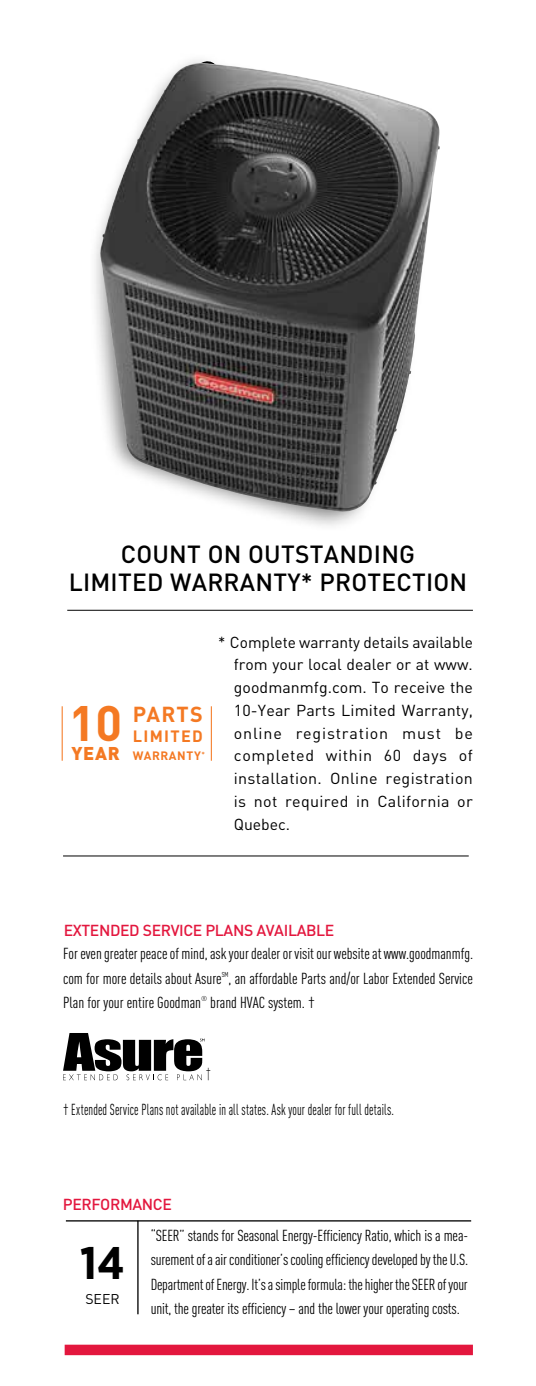
<style>
.page{position:relative;width:536px;height:1386px;background:#fff}
.page>*{position:absolute;margin:0;border:0;box-sizing:border-box;transform-origin:0 0}
.t1{font:700 49.18px "DIN Pro";color:#f47923}
.t2{font:700 45.5px "Gotham Narrow";color:#000}
.t3{font:500 24.5px/28.9px "DIN Pro";letter-spacing:.01em;color:#000;text-align:center}
.t4{font:700 21.53px "DIN Pro";letter-spacing:.055em;color:#f47923}
.t5{font:900 18.38px "DIN Pro";color:#f47923}
.t6{font:700 16.28px "DIN Pro";letter-spacing:.085em;color:#f47923}
.t7{font:condensed 15.75px/24.5px "DIN Pro";color:#000;text-align:justify}
.t8{font:15.75px/22.8px "DIN Pro";letter-spacing:.02em;color:#000;text-align:justify}
.t9{font:condensed 15.75px "DIN Pro";color:#000;scale:.8 1}
.t10{font:500 15.75px "DIN Pro";letter-spacing:-.025em;color:#e3173e}
.t11{font:300 15.75px "Source Sans Pro";color:#000;scale:.8 1}
.t12{font:14px "DIN Pro";color:#000}
.t13{font:700 12.08px "DIN Pro";letter-spacing:.05em;color:#f47923}
.t14{font:condensed 7.17px "DIN Pro";color:#000}
</style>
<div class="page">
<div style="left:88px;top:52px;width:349px;height:481px;background:#000;opacity:.51"></div>
<svg style="left:110px;top:53px;width:322px;height:456px"></svg>
<div style="left:65px;top:1345px;width:408px;height:10px;background:#e3173e"></div>
<hr style="left:66px;top:1220px;width:405px;height:2px;background:#000">
<hr style="left:67px;top:610px;width:405px;height:1px;background:#000">
<hr style="left:63px;top:856px;width:405px;height:1px;background:#000">
<hr style="left:62px;top:706px;width:1px;height:55px;background:#f47923">
<hr style="left:211px;top:706px;width:1px;height:55px;background:#f47923">
<hr style="left:137px;top:1221px;width:1px;height:93px;background:#000">
<img style="left:170px;top:63px;width:29px;height:19px">
<svg style="left:63px;top:1033px;width:141px;height:47px"></svg>
<h3 class="t3" style="left:69px;top:537px;width:400px">COUNT ON OUTSTANDING<br>LIMITED WARRANTY* PROTECTION</h3>
<h1 class="t1" style="left:69px;top:682px;width:55px">10</h1>
<p class="t5" style="left:72px;top:738px;width:49px">YEAR</p>
<h3 class="t4" style="left:133px;top:696px;width:72px">PARTS</h3>
<p class="t6" style="left:133px;top:723px;width:72px">LIMITED</p>
<p class="t13" style="left:133px;top:746px;width:74px">WARRANTY<sup>*</sup></p>
<p class="t8" style="left:234px;top:629px;width:241px;text-indent:-16px">* Complete warranty details available from your local dealer or at www. goodmanmfg.com. To receive the 10-Year Parts Limited Warranty, online registration must be completed within 60 days of installation. Online registration is not required in California or Quebec.</p>
<p class="t10" style="left:64px;top:917px;width:272px">EXTENDED SERVICE PLANS AVAILABLE</p>
<p class="t7" style="left:63px;top:940px;width:411px">For even greater peace of mind, ask your dealer or visit our website at www.goodmanmfg. com for more details about Asure , an affordable Parts and/or Labor Extended Service</p>
<p class="t14" style="left:222px;top:969px;width:8px">SM</p>
<p class="t7" style="left:63px;top:989px;width:139px">Plan for your entire Goodman</p>
<p class="t14" style="left:201px;top:994px;width:8px">®</p>
<p class="t7" style="left:210px;top:989px;width:106px">brand HVAC system. †</p>
<p class="t11" style="left:206px;top:1064px;width:8px">†</p>
<p class="t9" style="left:63px;top:1098px;width:415px">† Extended Service Plans not available in all states. Ask your dealer for full details.</p>
<p class="t10" style="left:63px;top:1192px;width:110px">PERFORMANCE</p>
<h2 class="t2" style="left:80px;top:1234px;width:46px">14</h2>
<p class="t12" style="left:85px;top:1288px;width:36px">SEER</p>
<p class="t7" style="left:151px;top:1222px;width:319px">“SEER” stands for Seasonal Energy-Efficiency Ratio, which is a mea&shy;surement of a air conditioner’s cooling efficiency developed by the U.S.<br>Department of Energy. It’s a simple formula: the higher the SEER of your unit, the greater its efficiency – and the lower your operating costs.</p>
</div>
